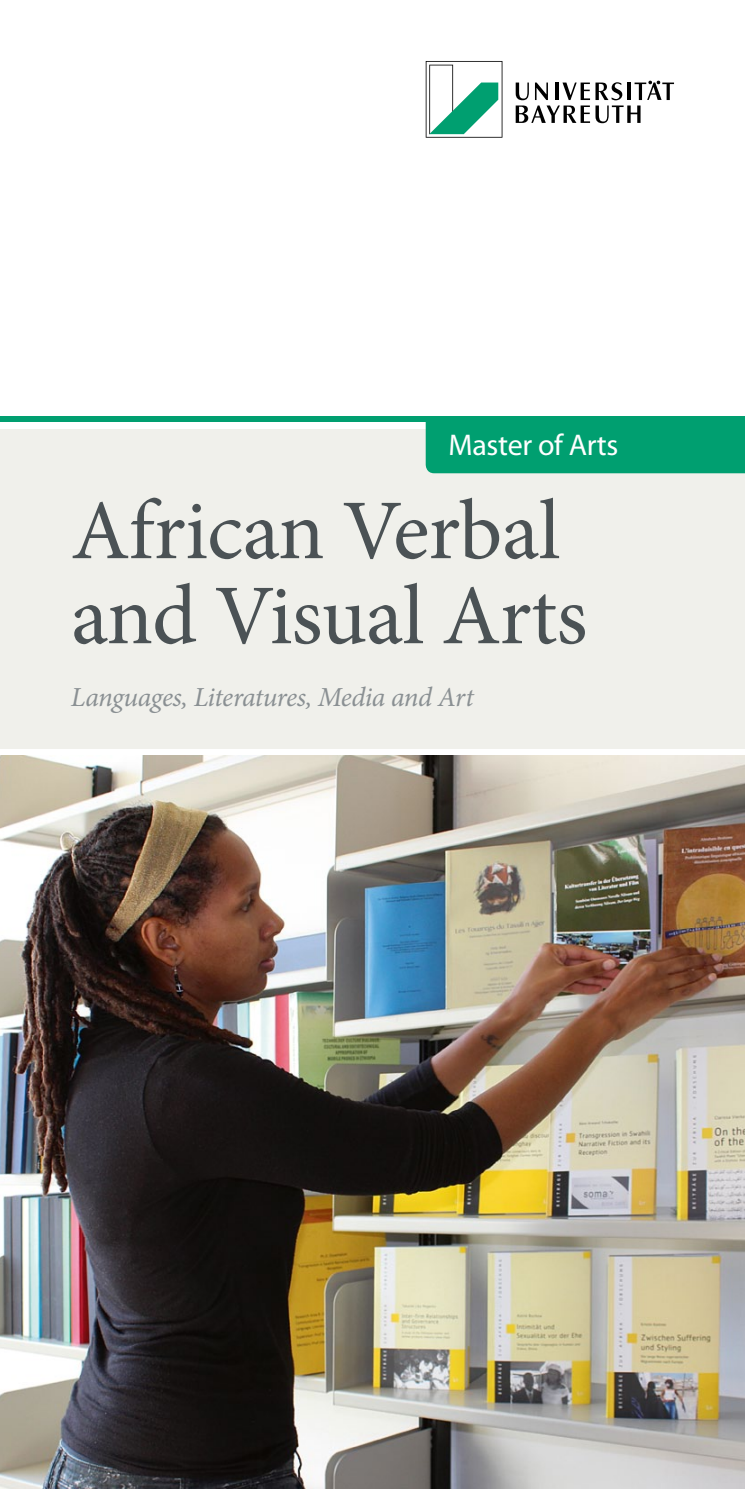
<style>
.page{position:relative;width:745px;height:1489px;background:#fff}
.page>*{position:absolute;margin:0;border:0;box-sizing:border-box;transform-origin:0 0}
.t1{font:85px/85px "Minion Pro";letter-spacing:-.01em;color:#4b5255}
.t2{font:30px "Myriad Pro";letter-spacing:-.01em;color:#fff}
.t3{font:italic 27.5px "Minion Pro";letter-spacing:-.02em;color:#8a9093}
</style>
<div class="page">
<div style="left:0;top:416px;width:744px;height:6px;background:#009f70"></div>
<div style="left:0;top:429px;width:744px;height:319px;background:#f0f0eb"></div>
<svg style="left:425px;top:61px;width:77px;height:77px"></svg>
<svg style="left:515px;top:83px;width:74px;height:40px"></svg>
<svg style="left:595px;top:81px;width:78px;height:42px"></svg>
<div style="left:425px;top:422px;width:319px;height:51px;background:#009f70"></div>
<img style="left:0;top:755px;width:744px;height:733px">
<p class="t2" style="left:448px;top:426px;width:171px">Master of Arts</p>
<h1 class="t1" style="left:71px;top:489px;width:517px">African Verbal and Visual Arts</h1>
<p class="t3" style="left:71px;top:678px;width:404px">Languages, Literatures, Media and Art</p>
</div>
